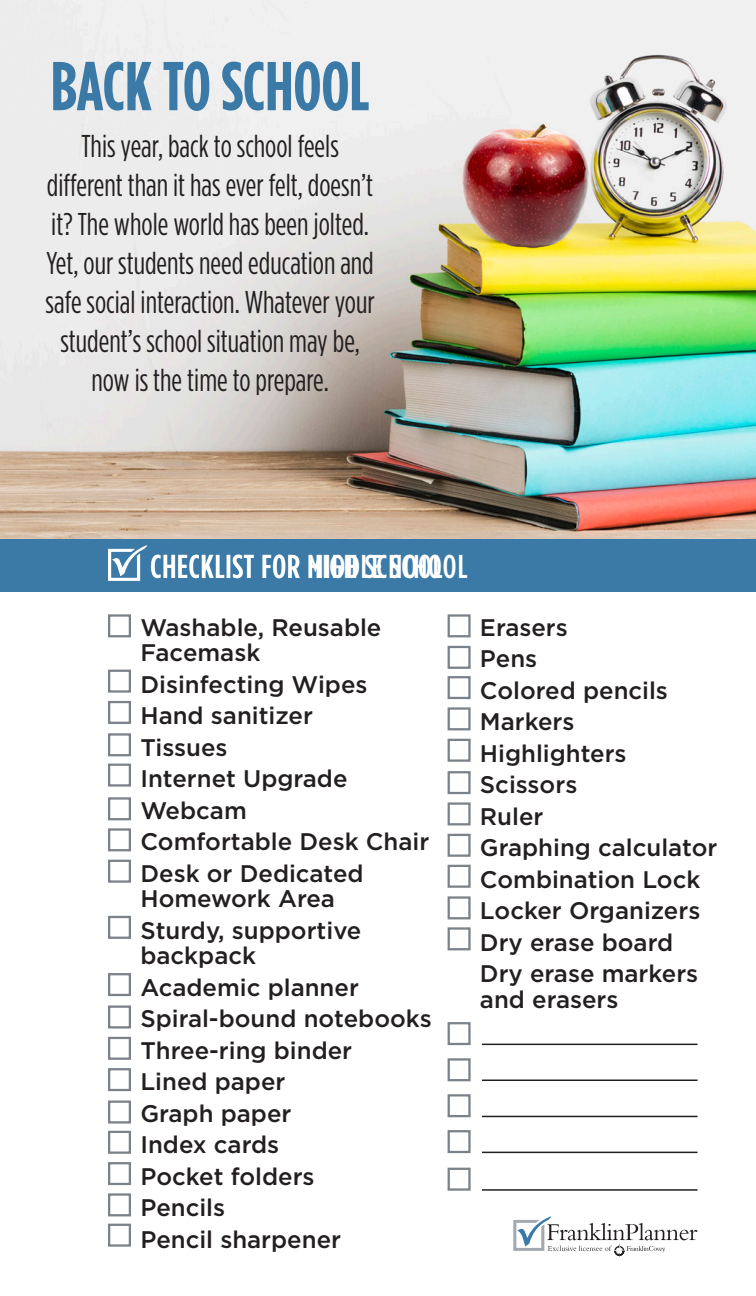
<style>
.page{position:relative;width:756px;height:1296px;background:#fff}
.page>*{position:absolute;margin:0;border:0;box-sizing:border-box;transform-origin:0 0}
.t1{font:700 condensed 69px "Gotham HTF";color:#3b7aa7}
.t2{font:500 condensed 33px "Gotham HTF";letter-spacing:.03em;color:#fff}
.t3{font:condensed 31.5px/39px "Gotham HTF";color:#231f20;text-align:center}
.t4{font:500 24px/25.5px "Gotham HTF";color:#231f20}
</style>
<div class="page">
<img style="left:0;top:0;width:756px;height:539px">
<div style="left:0;top:539px;width:756px;height:52px;background:#3b7aa7"></div>
<svg style="left:108px;top:545px;width:40px;height:36px"></svg>
<div style="left:108px;top:614px;width:23px;height:23px;border:2px solid #7b828a"></div>
<div style="left:448px;top:614px;width:23px;height:23px;border:2px solid #7b828a"></div>
<div style="left:108px;top:860px;width:23px;height:23px;border:2px solid #7b828a"></div>
<div style="left:108px;top:733px;width:23px;height:23px;border:2px solid #7b828a"></div>
<div style="left:448px;top:739px;width:23px;height:23px;border:2px solid #7b828a"></div>
<div style="left:108px;top:973px;width:23px;height:23px;border:2px solid #7b828a"></div>
<div style="left:108px;top:1068px;width:23px;height:23px;border:2px solid #7b828a"></div>
<div style="left:108px;top:1162px;width:23px;height:23px;border:2px solid #7b828a"></div>
<div style="left:108px;top:670px;width:23px;height:23px;border:2px solid #7b828a"></div>
<div style="left:448px;top:676px;width:23px;height:23px;border:2px solid #7b828a"></div>
<div style="left:108px;top:916px;width:23px;height:23px;border:2px solid #7b828a"></div>
<div style="left:108px;top:797px;width:23px;height:23px;border:2px solid #7b828a"></div>
<div style="left:448px;top:802px;width:23px;height:23px;border:2px solid #7b828a"></div>
<div style="left:108px;top:1037px;width:23px;height:23px;border:2px solid #7b828a"></div>
<div style="left:108px;top:1131px;width:23px;height:23px;border:2px solid #7b828a"></div>
<div style="left:108px;top:1224px;width:23px;height:23px;border:2px solid #7b828a"></div>
<div style="left:448px;top:646px;width:23px;height:23px;border:2px solid #7b828a"></div>
<div style="left:108px;top:764px;width:23px;height:23px;border:2px solid #7b828a"></div>
<div style="left:448px;top:771px;width:23px;height:23px;border:2px solid #7b828a"></div>
<div style="left:108px;top:1005px;width:23px;height:24px;border:2px solid #7b828a"></div>
<div style="left:108px;top:1101px;width:23px;height:23px;border:2px solid #7b828a"></div>
<div style="left:108px;top:1193px;width:23px;height:23px;border:2px solid #7b828a"></div>
<div style="left:108px;top:701px;width:23px;height:23px;border:2px solid #7b828a"></div>
<div style="left:448px;top:707px;width:23px;height:23px;border:2px solid #7b828a"></div>
<div style="left:108px;top:828px;width:23px;height:23px;border:2px solid #7b828a"></div>
<div style="left:448px;top:865px;width:23px;height:23px;border:2px solid #7b828a"></div>
<div style="left:448px;top:927px;width:23px;height:23px;border:2px solid #7b828a"></div>
<div style="left:448px;top:834px;width:23px;height:23px;border:2px solid #7b828a"></div>
<div style="left:448px;top:896px;width:23px;height:23px;border:2px solid #7b828a"></div>
<svg style="left:513px;top:1216px;width:185px;height:41px"></svg>
<div style="left:448px;top:1058px;width:23px;height:23px;border:2px solid #7b828a"></div>
<div style="left:448px;top:1130px;width:23px;height:23px;border:2px solid #7b828a"></div>
<div style="left:448px;top:1168px;width:23px;height:23px;border:2px solid #7b828a"></div>
<div style="left:448px;top:1094px;width:23px;height:23px;border:2px solid #7b828a"></div>
<div style="left:448px;top:1022px;width:23px;height:23px;border:2px solid #7b828a"></div>
<hr style="left:482px;top:1044px;width:216px;height:1px;background:#231f20">
<hr style="left:482px;top:1116px;width:216px;height:1px;background:#231f20">
<hr style="left:482px;top:1080px;width:216px;height:1px;background:#231f20">
<hr style="left:482px;top:1152px;width:216px;height:1px;background:#231f20">
<hr style="left:482px;top:1189px;width:216px;height:2px;background:#231f20">
<p class="t1" style="left:51px;top:47px;width:320px">BACK TO SCHOOL</p>
<p class="t3" style="left:46px;top:126px;width:331px">This year, back to school feels different than it has ever felt, doesn’t it? The whole world has been jolted.<br>Yet, our students need education and safe social interaction. Whatever your student’s school situation may be, now is the time to prepare.</p>
<p class="t2" style="left:150px;top:548px;width:319px">CHECKLIST FOR MIDDLE SCHOOL</p>
<p class="t2" style="left:307px;top:548px;width:137px">H GH SCHOOL</p>
<p class="t4" style="left:140px;top:614px;width:243px">Washable, Reusable<br>Facemask</p>
<p class="t4" style="left:140px;top:671px;width:229px">Disinfecting Wipes</p>
<p class="t4" style="left:140px;top:702px;width:174px">Hand sanitizer</p>
<p class="t4" style="left:140px;top:734px;width:89px">Tissues</p>
<p class="t4" style="left:140px;top:765px;width:209px">Internet Upgrade</p>
<p class="t4" style="left:140px;top:797px;width:108px">Webcam</p>
<p class="t4" style="left:140px;top:828px;width:290px">Comfortable Desk Chair</p>
<p class="t4" style="left:140px;top:860px;width:225px">Desk or Dedicated<br>Homework Area</p>
<p class="t4" style="left:140px;top:917px;width:222px">Sturdy, supportive backpack</p>
<p class="t4" style="left:140px;top:974px;width:220px">Academic planner</p>
<p class="t4" style="left:140px;top:1005px;width:293px">Spiral-bound notebooks</p>
<p class="t4" style="left:140px;top:1037px;width:213px">Three-ring binder</p>
<p class="t4" style="left:140px;top:1068px;width:147px">Lined paper</p>
<p class="t4" style="left:140px;top:1100px;width:153px">Graph paper</p>
<p class="t4" style="left:140px;top:1131px;width:140px">Index cards</p>
<p class="t4" style="left:140px;top:1163px;width:176px">Pocket folders</p>
<p class="t4" style="left:140px;top:1194px;width:86px">Pencils</p>
<p class="t4" style="left:140px;top:1226px;width:202px">Pencil sharpener</p>
<p class="t4" style="left:480px;top:614px;width:89px">Erasers</p>
<p class="t4" style="left:480px;top:645px;width:59px">Pens</p>
<p class="t4" style="left:480px;top:677px;width:190px">Colored pencils</p>
<p class="t4" style="left:480px;top:708px;width:96px">Markers</p>
<p class="t4" style="left:480px;top:740px;width:148px">Highlighters</p>
<p class="t4" style="left:480px;top:771px;width:99px">Scissors</p>
<p class="t4" style="left:480px;top:803px;width:65px">Ruler</p>
<p class="t4" style="left:480px;top:834px;width:239px">Graphing calculator</p>
<p class="t4" style="left:480px;top:866px;width:222px">Combination Lock</p>
<p class="t4" style="left:480px;top:897px;width:222px">Locker Organizers</p>
<p class="t4" style="left:480px;top:929px;width:195px">Dry erase board</p>
<p class="t4" style="left:480px;top:960px;width:220px">Dry erase markers and erasers</p>
</div>
